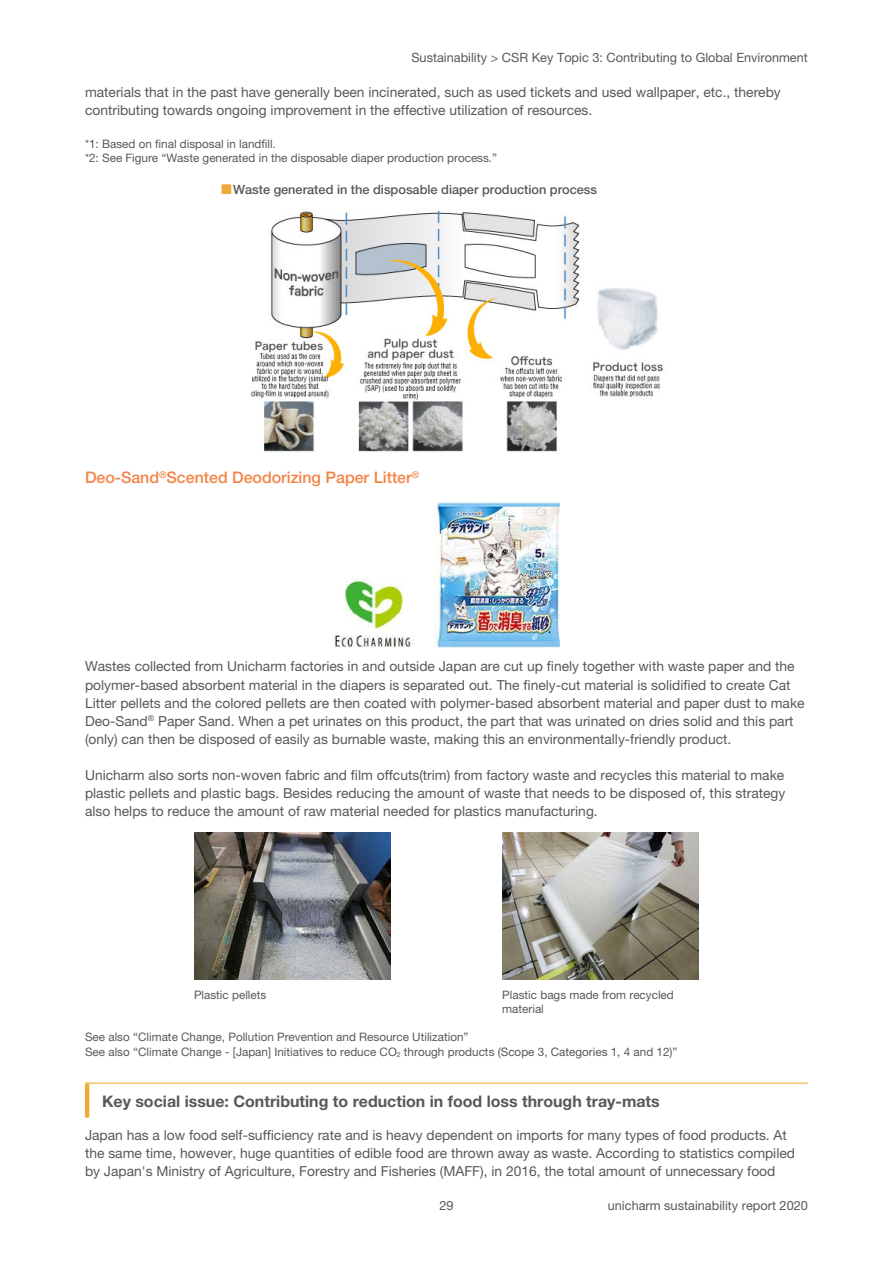
<style>
.page{position:relative;width:893px;height:1263px;background:#fff}
.page>*{position:absolute;margin:0;border:0;box-sizing:border-box;transform-origin:0 0}
.t1{font:700 15.9px "Helvetica Neue LT Std";color:#57585a}
.t2{font:500 15.9px "Helvetica Neue LT Std";color:#f58345}
.t3{font:13.8px/18.1px "Helvetica Neue LT Std";color:#57585a}
.t4{font:12.75px "Helvetica Neue LT Std";color:#57585a}
.t5{font:500 12.75px "Helvetica Neue LT Std";color:#57585a}
.t6{font:11.7px/14.9px "Helvetica Neue LT Std";color:#57585a}
.t7{font:500 9.3px "Helvetica Neue LT Std";color:#f58345}
.t8{font:8.1px "Helvetica Neue LT Std";color:#57585a}
.t9{font:6.75px "Helvetica Neue LT Std";color:#57585a}
.s1{font-family:"Hira Kaku Pro W6";font-weight:400;color:#eeaa34}
</style>
<div class="page">
<hr style="left:85px;top:1082px;width:723px;height:1px;background:#eeaa34">
<hr style="left:85px;top:1083px;width:4px;height:34px;background:#eeaa34">
<img style="left:251px;top:209px;width:413px;height:243px">
<img style="left:333px;top:503px;width:227px;height:144px">
<img style="left:194px;top:833px;width:196px;height:147px">
<img style="left:503px;top:833px;width:196px;height:147px">
<p class="t4" style="left:411px;top:49px;width:398px">Sustainability &gt; CSR Key Topic 3: Contributing to Global Environment</p>
<p class="t3" style="left:85px;top:82px;width:697px">materials that in the past have generally been incinerated, such as used tickets and used wallpaper, etc., thereby contributing towards ongoing improvement in the effective utilization of resources.</p>
<p class="t6" style="left:85px;top:136px;width:414px">*1: Based on final disposal in landfill.<br>*2: See Figure “Waste generated in the disposable diaper production process “.</p>
<p class="t5" style="left:220px;top:182px;width:378px"><span class="s1">■</span>Waste generated in the disposable diaper production process</p>
<p class="t7" style="left:159px;top:469px;width:9px">®</p>
<p class="t7" style="left:412px;top:469px;width:9px">R</p>
<p class="t2" style="left:85px;top:468px;width:76px">Deo-Sand</p>
<p class="t2" style="left:167px;top:468px;width:247px">Scented Deodorizing Paper Litter</p>
<p class="t3" style="left:85px;top:657px;width:711px">Wastes collected from Unicharm factories in and outside Japan are cut up finely together with waste paper and the</p>
<p class="t3" style="left:85px;top:675px;width:707px">polymer-based absorbent material in the diapers is separated out. The finely-cut material is solidified to create Cat</p>
<p class="t3" style="left:85px;top:693px;width:721px">Litter pellets and the colored pellets are then coated with polymer-based absorbent material and paper dust to make</p>
<p class="t3" style="left:158px;top:711px;width:637px">Paper Sand. When a pet urinates on this product, the part that was urinated on dries solid and this part</p>
<p class="t8" style="left:148px;top:713px;width:8px">®</p>
<p class="t3" style="left:85px;top:712px;width:648px">Deo-Sand<br>(only) can then be disposed of easily as burnable waste, making this an environmentally-friendly product.</p>
<p class="t3" style="left:85px;top:766px;width:702px;text-align:justify">Unicharm also sorts non-woven fabric and film offcuts(trim) from factory waste and recycles this material to make plastic pellets and plastic bags. Besides reducing the amount of waste that needs to be disposed of, this strategy also helps to reduce the amount of raw material needed for plastics manufacturing.</p>
<p class="t6" style="left:194px;top:987px;width:74px">Plastic pellets</p>
<p class="t6" style="left:502px;top:987px;width:173px">Plastic bags made from recycled</p>
<p class="t6" style="left:502px;top:1002px;width:43px">material</p>
<p class="t6" style="left:404px;top:1029px;width:275px;text-indent:-319px">See also “Climate Change, Pollution Prevention and Resource Utilization“<br>through products (Scope 3, Categories 1, 4 and 12 “(</p>
<p class="t6" style="left:85px;top:1044px;width:313px">See also “Climate Change - [Japan] Initiatives to reduce CO</p>
<p class="t1" style="left:102px;top:1091px;width:559px">Key social issue: Contributing to reduction in food loss through tray-mats</p>
<p class="t3" style="left:85px;top:1126px;width:711px">Japan has a low food self-sufficiency rate and is heavy dependent on imports for many types of food products. At the same time, however, huge quantities of edible food are thrown away as waste. According to statistics compiled by Japan s' Ministry of Agriculture, Forestry and Fisheries (MAFF i n,) 2016, the total amount of unnecessary food</p>
<p class="t9" style="left:397px;top:1050px;width:5px">2</p>
<p class="t4" style="left:439px;top:1198px;width:16px">29</p>
<p class="t4" style="left:608px;top:1197px;width:202px">unicharm sustainability report 2020</p>
</div>
